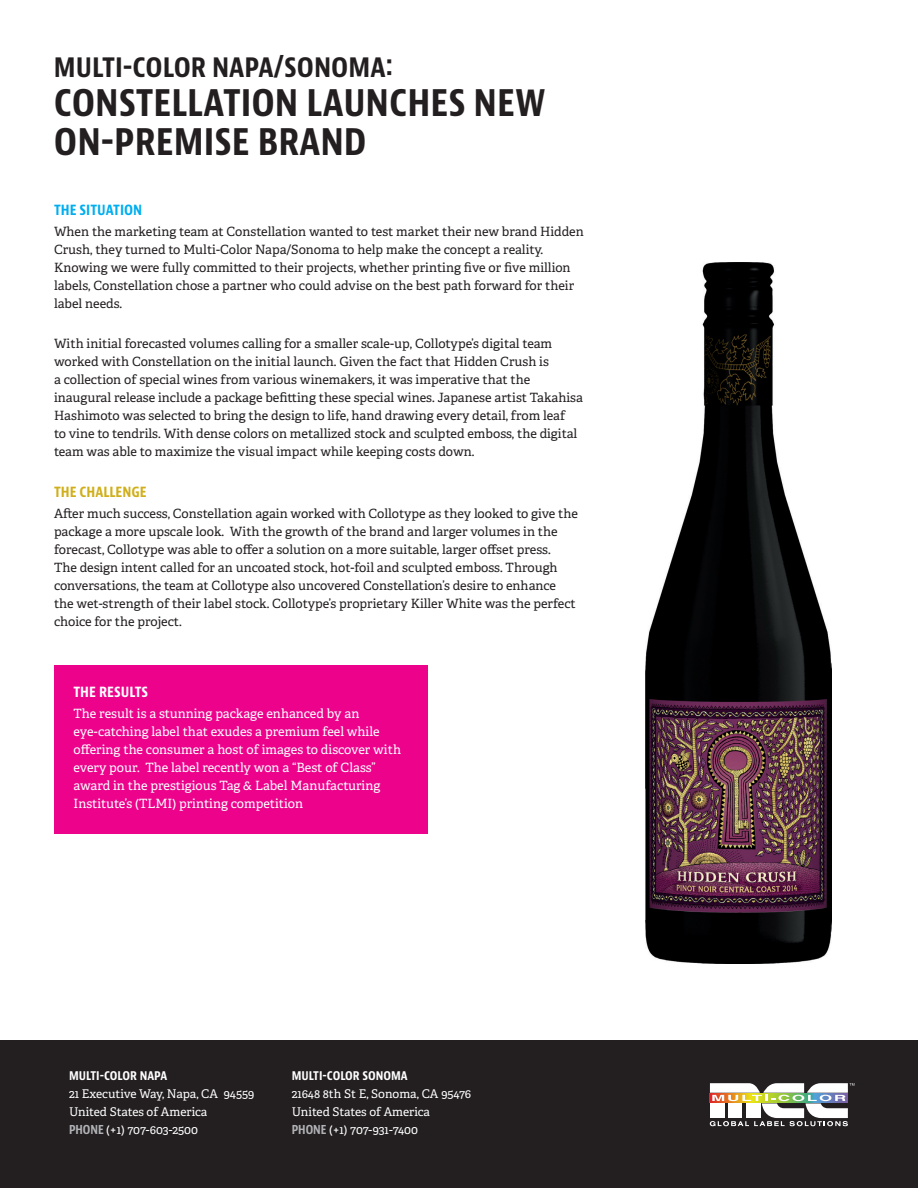
<style>
.page{position:relative;width:918px;height:1188px;background:#fff}
.page>*{position:absolute;margin:0;border:0;box-sizing:border-box;transform-origin:0 0}
.t1{font:700 condensed 39px/39px "Bernino Sans";color:#231f20}
.t2{font:700 condensed 28.5px "Bernino Sans";color:#231f20}
.t3{font:700 condensed 15px "Bernino Sans";color:#00aeef}
.t4{font:700 condensed 15px "Bernino Sans";color:#d0af1b}
.t5{font:700 condensed 15px "Bernino Sans";color:#fff}
.t6{font:12.75px/18px "Adelle PE";color:#231f20}
.t7{font:12.75px/18px "Adelle PE";color:#fff}
.t8{font:700 condensed 12.75px "Bernino Sans";color:#fff}
.t9{font:12px/18px "Adelle PE";color:#fff}
.s1{font-family:"Bernino Sans";font-weight:700;font-stretch:condensed;color:#b2b3b7}
</style>
<div class="page">
<div style="left:0;top:1040px;width:918px;height:148px;background:#231f20"></div>
<svg style="left:710px;top:1083px;width:144px;height:43px"></svg>
<img style="left:646px;top:262px;width:185px;height:701px">
<div style="left:54px;top:665px;width:374px;height:169px;background:#ed028c"></div>
<p class="t2" style="left:54px;top:49px;width:341px">MULTI-COLOR NAPA/SONOMA:</p>
<p class="t1" style="left:54px;top:83px;width:493px">CONSTELLATION LAUNCHES NEW<br>ON-PREMISE BRAND</p>
<p class="t3" style="left:54px;top:200px;width:90px">THE SITUATION</p>
<p class="t6" style="left:54px;top:222px;width:531px">When the marketing team at Constellation wanted to test market their new brand Hidden Crush, they turned to Multi-Color Napa/Sonoma to help make the concept a reality.<br>Knowing we were fully committed to their projects, whether printing five or five million labels, Constellation chose a partner who could advise on the best path forward for their label needs.</p>
<p class="t6" style="left:54px;top:334px;width:531px">With initial forecasted volumes calling for a smaller scale-up, Collotype’s digital team worked with Constellation on the initial launch. Given the fact that Hidden Crush is<br>a collection of special wines from various winemakers, it was imperative that the inaugural release include a package befitting these special wines. Japanese artist Takahisa Hashimoto was selected to bring the design to life, hand drawing every detail, from leaf<br>to vine to tendrils. With dense colors on metallized stock and sculpted emboss, the digital team was able to maximize the visual impact while keeping costs down.</p>
<p class="t4" style="left:54px;top:483px;width:94px">THE CHALLENGE</p>
<p class="t6" style="left:54px;top:504px;width:525px">After much success, Constellation again worked with Collotype as they looked to give the package a more upscale look. With the growth of the brand and larger volumes in the forecast, Collotype was able to offer a solution on a more suitable, larger offset press.<br>The design intent called for an uncoated stock, hot-foil and sculpted emboss. Through conversations, the team at Collotype also uncovered Constellation’s desire to enhance the wet-strength of their label stock. Collotype’s proprietary Killer White was the perfect choice for the project.</p>
<p class="t5" style="left:74px;top:683px;width:76px">THE RESULTS</p>
<p class="t7" style="left:74px;top:704px;width:329px">The result is a stunning package enhanced by an eye-catching label that exudes a premium feel while offering the consumer a host of images to discover with every pour. The label recently won a “Best of Class” award in the prestigious Tag &amp; Label Manufacturing Institute’s (TLMI) printing competition</p>
<p class="t8" style="left:69px;top:1068px;width:100px">MULTI-COLOR NAPA</p>
<p class="t9" style="left:69px;top:1084px;width:187px">21 Executive Way, Napa, CA 94559</p>
<p class="t9" style="left:69px;top:1102px;width:140px">United States of America<br><span class="s1">PHONE</span> (+1) 707-603-2500</p>
<p class="t8" style="left:292px;top:1068px;width:118px">MULTI-COLOR SONOMA</p>
<p class="t9" style="left:292px;top:1084px;width:181px">21648 8th St E, Sonoma, CA 95476</p>
<p class="t9" style="left:292px;top:1102px;width:140px">United States of America<br><span class="s1">PHONE</span> (+1) 707-931-7400</p>
</div>
